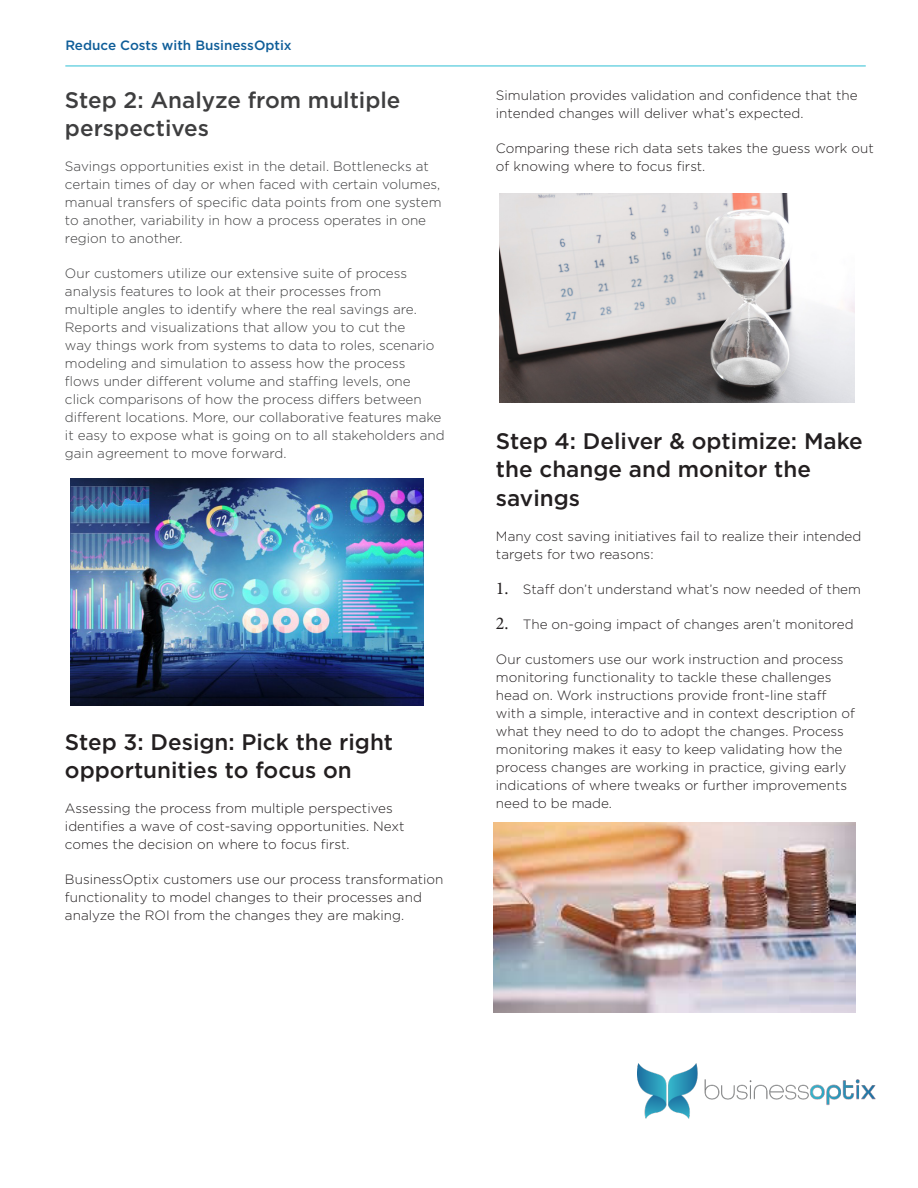
<style>
.page{position:relative;width:918px;height:1188px;background:#fff}
.page>*{position:absolute;margin:0;border:0;box-sizing:border-box;transform-origin:0 0}
.t1{font:500 22.5px/28.5px "Gotham";color:#231f20}
.t2{font:500 22.5px/28.5px "Gotham";color:#3e3e3f}
.t3{font:300 13.5px/18px "Gotham";color:#231f20}
.t4{font:300 13.5px/18px "Gotham";color:#3e3e3f}
.t5{font:500 13.5px "Gotham";color:#0f5e99}
.s1{font-family:"Minion Pro";font-weight:400;font-size:18px}
</style>
<div class="page">
<hr style="left:65px;top:66px;width:801px;height:1px;background:#2ebfd4">
<img style="left:70px;top:478px;width:353px;height:227px">
<img style="left:500px;top:193px;width:354px;height:209px">
<img style="left:493px;top:823px;width:363px;height:189px">
<img style="left:637px;top:1063px;width:239px;height:55px">
<p class="t5" style="left:65px;top:36px;width:228px">Reduce Costs with BusinessOptix</p>
<p class="t2" style="left:65px;top:85px;width:337px">Step 2: Analyze from multiple perspectives</p>
<p class="t4" style="left:65px;top:157px;width:378px">Savings opportunities exist in the detail. Bottlenecks at certain times of day or when faced with certain volumes, manual transfers of specific data points from one system to another, variability in how a process operates in one region to another.</p>
<p class="t4" style="left:65px;top:264px;width:381px">Our customers utilize our extensive suite of process analysis features to look at their processes from<br>multiple angles to identify where the real savings are.<br>Reports and visualizations that allow you to cut the<br>way things work from systems to data to roles, scenario modeling and simulation to assess how the process<br>flows under different volume and staffing levels, one<br>click comparisons of how the process differs between different locations. More, our collaborative features make it easy to expose what is going on to all stakeholders and gain agreement to move forward.</p>
<p class="t1" style="left:65px;top:727px;width:330px">Step 3: Design: Pick the right opportunities to focus on</p>
<p class="t3" style="left:65px;top:799px;width:341px">Assessing the process from multiple perspectives identifies a wave of cost-saving opportunities. Next comes the decision on where to focus first.</p>
<p class="t3" style="left:65px;top:870px;width:380px">BusinessOptix customers use our process transformation functionality to model changes to their processes and analyze the ROI from the changes they are making.</p>
<p class="t3" style="left:496px;top:86px;width:363px">Simulation provides validation and confidence that the intended changes will deliver what’s expected.</p>
<p class="t3" style="left:496px;top:139px;width:379px">Comparing these rich data sets takes the guess work out of knowing where to focus first.</p>
<p class="t1" style="left:496px;top:426px;width:368px">Step 4: Deliver &amp; optimize: Make the change and monitor the savings</p>
<p class="t3" style="left:496px;top:527px;width:367px">Many cost saving initiatives fail to realize their intended targets for two reasons:</p>
<p class="t3" style="left:496px;top:580px;width:367px"><span class="s1">1.</span> Staff don’t understand what’s now needed of them</p>
<p class="t3" style="left:496px;top:615px;width:359px"><span class="s1">2.</span> The on-going impact of changes aren’t monitored</p>
<p class="t3" style="left:496px;top:650px;width:361px">Our customers use our work instruction and process monitoring functionality to tackle these challenges head on. Work instructions provide front-line staff with a simple, interactive and in context description of what they need to do to adopt the changes. Process monitoring makes it easy to keep validating how the process changes are working in practice, giving early indications of where tweaks or further improvements need to be made.</p>
</div>
